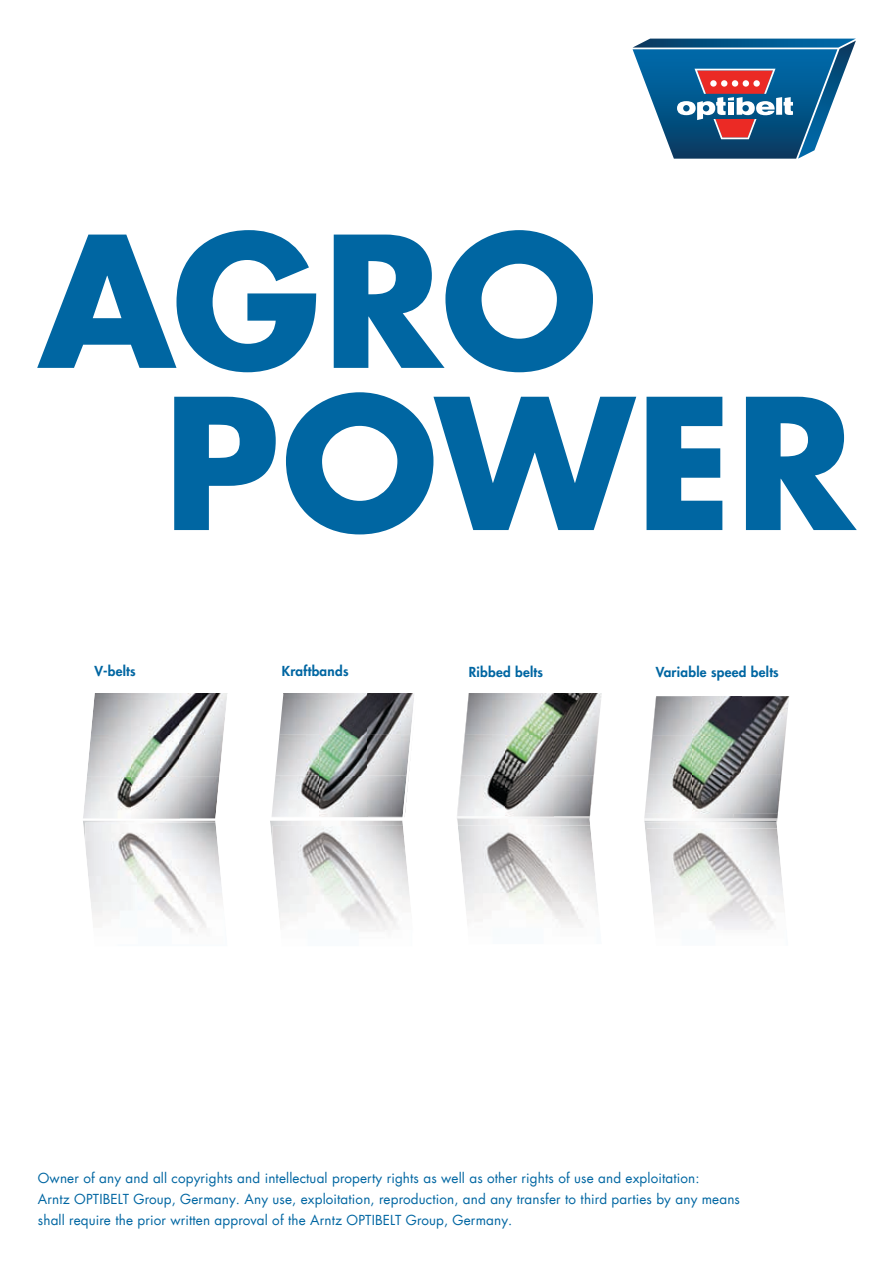
<style>
.page{position:relative;width:893px;height:1263px;background:#fff}
.page>*{position:absolute;margin:0;border:0;box-sizing:border-box;transform-origin:0 0}
.t1{font:700 176.85px/162.1px "Futura Com";letter-spacing:.01em;color:#0066a2}
.t2{font:13.5px/21px "Futura Com";letter-spacing:.01em;color:#0066a2}
.t3{font:800 13.5px "Futura Com";letter-spacing:.02em;color:#0066a2}
</style>
<div class="page">
<img style="left:644px;top:813px;width:31px;height:6px">
<img style="left:733px;top:813px;width:45px;height:6px">
<img style="left:457px;top:775px;width:137px;height:41px">
<img style="left:461px;top:734px;width:137px;height:41px">
<img style="left:465px;top:693px;width:137px;height:41px">
<svg style="left:457px;top:816px;width:141px;height:112px"></svg>
<svg style="left:270px;top:693px;width:144px;height:238px"></svg>
<img style="left:645px;top:774px;width:137px;height:39px">
<img style="left:649px;top:735px;width:136px;height:39px">
<img style="left:652px;top:696px;width:137px;height:39px">
<svg style="left:644px;top:819px;width:140px;height:111px"></svg>
<img style="left:644px;top:819px;width:133px;height:3px">
<svg style="left:83px;top:693px;width:145px;height:240px"></svg>
<svg style="left:633px;top:39px;width:223px;height:120px"></svg>
<svg style="left:710px;top:80px;width:7px;height:7px"></svg>
<div style="left:721px;top:80px;width:6px;height:7px;background:#fff;border-radius:50%"></div>
<div style="left:732px;top:80px;width:6px;height:7px;background:#fff;border-radius:50%"></div>
<div style="left:743px;top:80px;width:6px;height:7px;background:#fff;border-radius:50%"></div>
<div style="left:753px;top:80px;width:7px;height:7px;background:#fff;border-radius:50%"></div>
<h1 class="t1" style="left:163px;top:215px;width:693px;text-indent:-125px">AGRO<br>POWER</h1>
<p class="t3" style="left:95px;top:660px;width:43px">V-belts</p>
<p class="t3" style="left:282px;top:660px;width:68px">Kraftbands</p>
<p class="t3" style="left:656px;top:661px;width:124px">Variable speed belts</p>
<p class="t3" style="left:469px;top:661px;width:76px">Ribbed belts</p>
<p class="t2" style="left:38px;top:1167px;width:704px">Owner of any and all copyrights and intellectual property rights as well as other rights of use and exploitation:<br>Arntz OPTIBELT Group, Germany. Any use, exploitation, reproduction, and any transfer to third parties by any means shall require the prior written approval of the Arntz OPTIBELT Group, Germany.</p>
</div>
